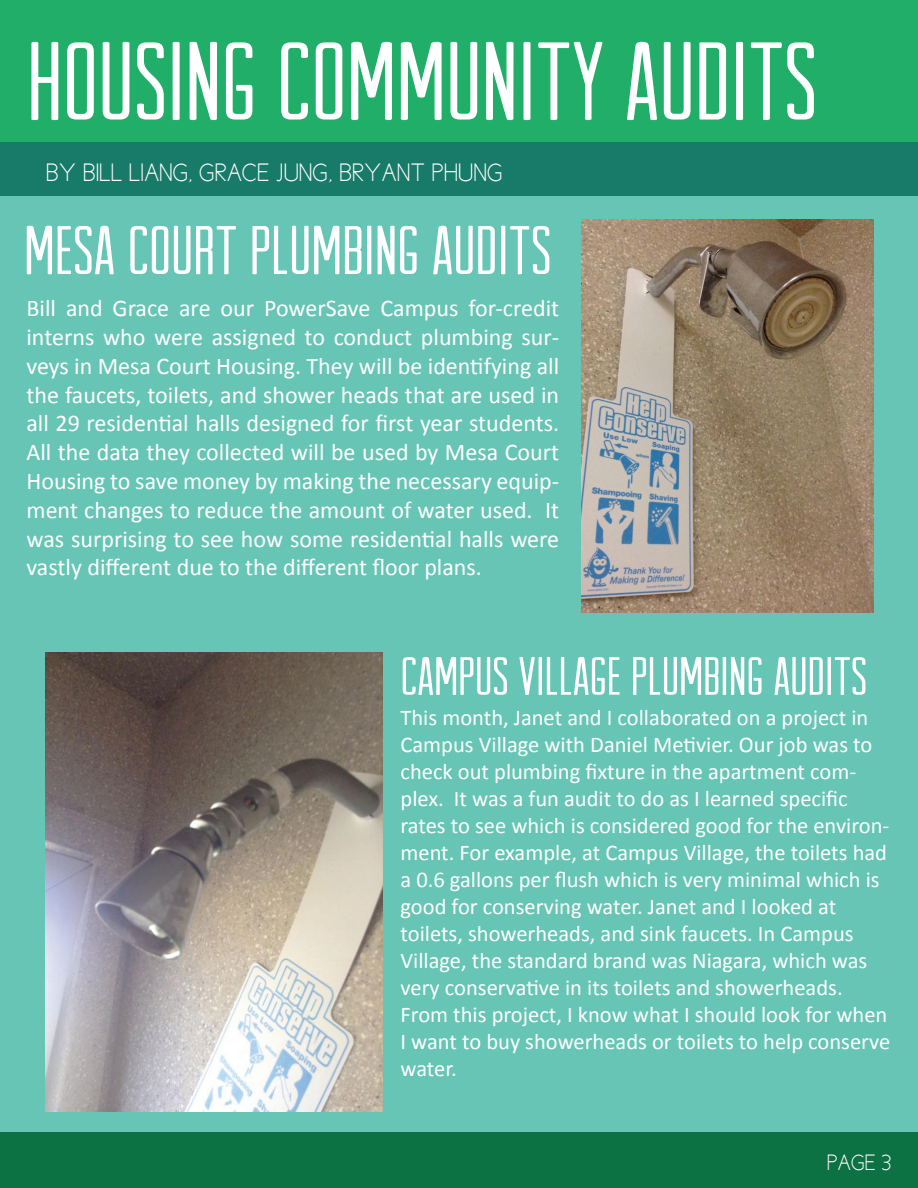
<style>
.page{position:relative;width:918px;height:1188px;background:#fff}
.page>*{position:absolute;margin:0;border:0;box-sizing:border-box;transform-origin:0 0}
.t1{font:111px "Arvil Sans";color:#fff}
.t2{font:69px "Arvil Sans";color:#fff}
.t3{font:54px "Arvil Sans";color:#fff}
.t4{font:25.5px "Cicle Fina";color:#fff}
.t5{font:24px/28.8px "Calibri";color:#fff;text-align:justify}
.t6{font:22.5px/27px "Calibri";color:#fff}
.t7{font:22.5px "Cicle Fina";color:#fff}
</style>
<div class="page">
<div style="left:0;top:192px;width:918px;height:996px;background:#66c5b4"></div>
<img style="left:46px;top:652px;width:337px;height:460px">
<div style="left:0;top:0;width:918px;height:145px;background:#21ae68"></div>
<div style="left:0;top:142px;width:918px;height:54px;background:#187a68"></div>
<div style="left:0;top:1133px;width:918px;height:55px;background:#0c7143"></div>
<img style="left:581px;top:220px;width:293px;height:392px">
<h1 class="t1" style="left:27px;top:20px;width:792px">HOUSING COMMUNITY AUDITS</h1>
<p class="t4" style="left:46px;top:159px;width:458px">BY BILL LIANG, GRACE JUNG, BRYANT PHUNG</p>
<h2 class="t2" style="left:24px;top:212px;width:529px">MESA COURT PLUMBING AUDITS</h2>
<p class="t5" style="left:27px;top:294px;width:534px">Bill and Grace are our PowerSave Campus for-credit interns who were assigned to conduct plumbing sur&shy;veys in Mesa Court Housing. They will be identifying all the faucets, toilets, and shower heads that are used in all 29 residential halls designed for first year students.<br>All the data they collected will be used by Mesa Court Housing to save money by making the necessary equip&shy;ment changes to reduce the amount of water used. It was surprising to see how some residential halls were vastly different due to the different floor plans.</p>
<h3 class="t3" style="left:401px;top:646px;width:468px">CAMPUS VILLAGE PLUMBING AUDITS</h3>
<p class="t6" style="left:401px;top:704px;width:491px">This month, Janet and I collaborated on a project in Campus Village with Daniel Metivier. Our job was to check out plumbing fixture in the apartment com&shy;plex. It was a fun audit to do as I learned specific rates to see which is considered good for the environ&shy;ment. For example, at Campus Village, the toilets had a 0.6 gallons per flush which is very minimal which is good for conserving water. Janet and I looked at toilets, showerheads, and sink faucets. In Campus Village, the standard brand was Niagara, which was very conservative in its toilets and showerheads.<br>From this project, I know what I should look for when I want to buy showerheads or toilets to help conserve water.</p>
<p class="t7" style="left:827px;top:1151px;width:66px">PAGE 3</p>
</div>
